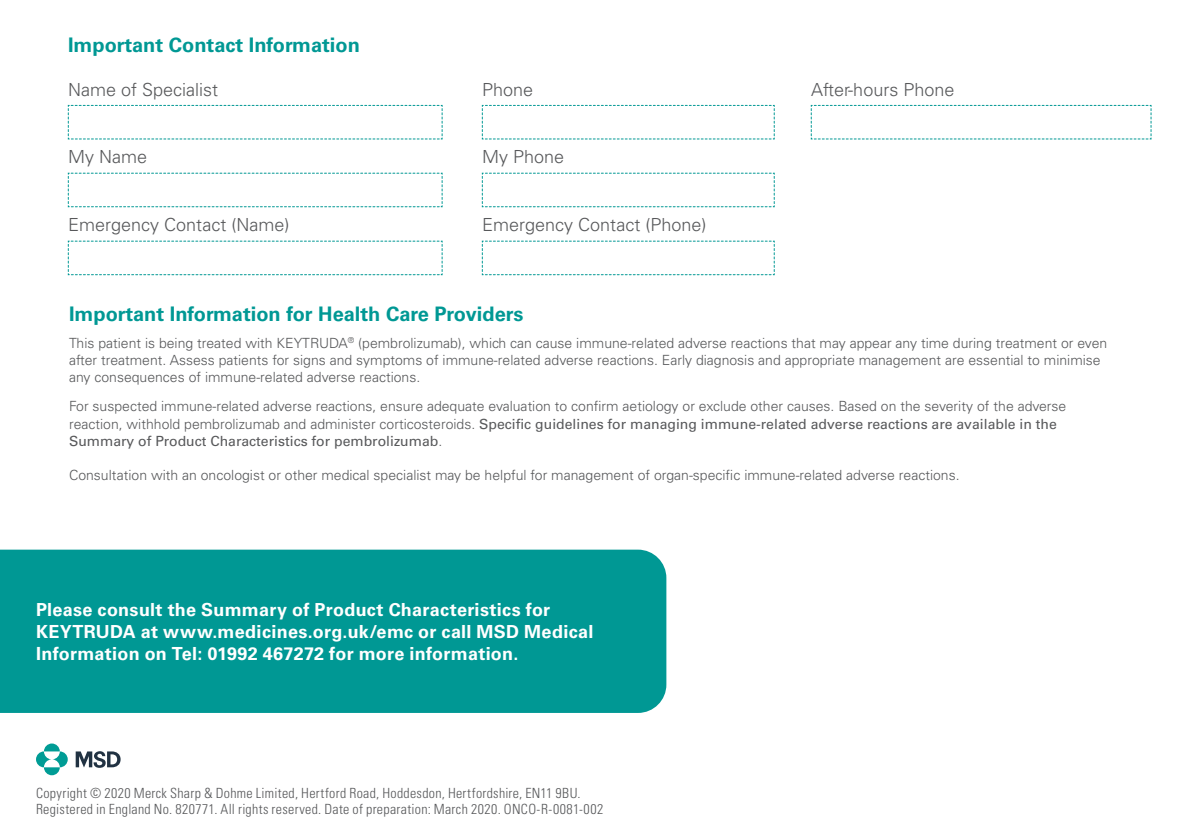
<style>
.page{position:relative;width:1191px;height:840px;background:#fff}
.page>*{position:absolute;margin:0;border:0;box-sizing:border-box;transform-origin:0 0}
.Default{font:700 20px "Univers LT Std";color:#009894}
.List_Paragraph{font:700 18px/22px "Univers LT Std";letter-spacing:.015em;color:#fff}
.t1{font:300 18px "Univers LT Std";color:#57585a}
.Default-2{font:300 14px/17.2px "Univers LT Std";color:#57585a}
.List_Paragraph-2{font:300 condensed 14px/16px "Univers LT Std";letter-spacing:.025em;color:#57585a}
.s1{font-weight:400}
</style>
<div class="page">
<svg style="left:76px;top:751px;width:45px;height:16px"></svg>
<svg style="left:44px;top:743px;width:16px;height:8px"></svg>
<svg style="left:44px;top:766px;width:16px;height:8px"></svg>
<svg style="left:53px;top:751px;width:15px;height:15px"></svg>
<svg style="left:36px;top:751px;width:15px;height:15px"></svg>
<div style="left:0;top:549px;width:666px;height:163px;background:#009894"></div>
<svg style="left:68px;top:105px;width:375px;height:34px"></svg>
<svg style="left:68px;top:173px;width:375px;height:34px"></svg>
<svg style="left:482px;top:105px;width:293px;height:34px"></svg>
<svg style="left:482px;top:173px;width:293px;height:34px"></svg>
<svg style="left:810px;top:105px;width:341px;height:34px"></svg>
<svg style="left:68px;top:240px;width:375px;height:35px"></svg>
<svg style="left:482px;top:240px;width:293px;height:35px"></svg>
<p class="Default" style="left:68px;top:33px;width:293px">Important Contact Information</p>
<p class="t1" style="left:68px;top:78px;width:152px">Name of Specialist</p>
<p class="t1" style="left:482px;top:78px;width:53px">Phone</p>
<p class="t1" style="left:811px;top:78px;width:145px">After-hours Phone</p>
<p class="t1" style="left:68px;top:146px;width:81px">My Name</p>
<p class="t1" style="left:482px;top:146px;width:84px">My Phone</p>
<p class="t1" style="left:68px;top:214px;width:223px">Emergency Contact (Name)</p>
<p class="t1" style="left:482px;top:214px;width:226px">Emergency Contact (Phone)</p>
<p class="Default" style="left:69px;top:302px;width:456px">Important Information for Health Care Providers</p>
<p class="Default-2" style="left:69px;top:334px;width:1039px">This patient is being treated with KEYTRUDA<sup>®</sup> (pembrolizumab), which can cause immune-related adverse reactions that may appear any time during treatment or even after treatment. Assess patients for signs and symptoms of immune-related adverse reactions. Early diagnosis and appropriate management are essential to minimise any consequences of immune-related adverse reactions.</p>
<p class="Default-2" style="left:69px;top:397px;width:998px">For suspected immune-related adverse reactions, ensure adequate evaluation to confirm aetiology or exclude other causes. Based on the severity of the adverse reaction, withhold pembrolizumab and administer corticosteroids. <span class="s1">Specific guidelines for managing immune-related adverse reactions are available in the<br>Summary of Product Characteristics for pembrolizumab</span>.</p>
<p class="Default-2" style="left:69px;top:466px;width:892px">Consultation with an oncologist or other medical specialist may be helpful for management of organ-specific immune-related adverse reactions.</p>
<p class="List_Paragraph" style="left:36px;top:598px;width:559px">Please consult the Summary of Product Characteristics for<br>KEYTRUDA at www.medicines.org.uk/emc or call MSD Medical<br>Information on Tel: 01992 467272 for more information.</p>
<p class="List_Paragraph-2" style="left:36px;top:784px;width:569px">Copyright © 2020 Merck Sharp &amp; Dohme Limited, Hertford Road, Hoddesdon, Hertfordshire, EN11 9BU.<br>Registered in England No. 820771. All rights reserved. Date of preparation: March 2020. ONCO-R-0081-002</p>
</div>
